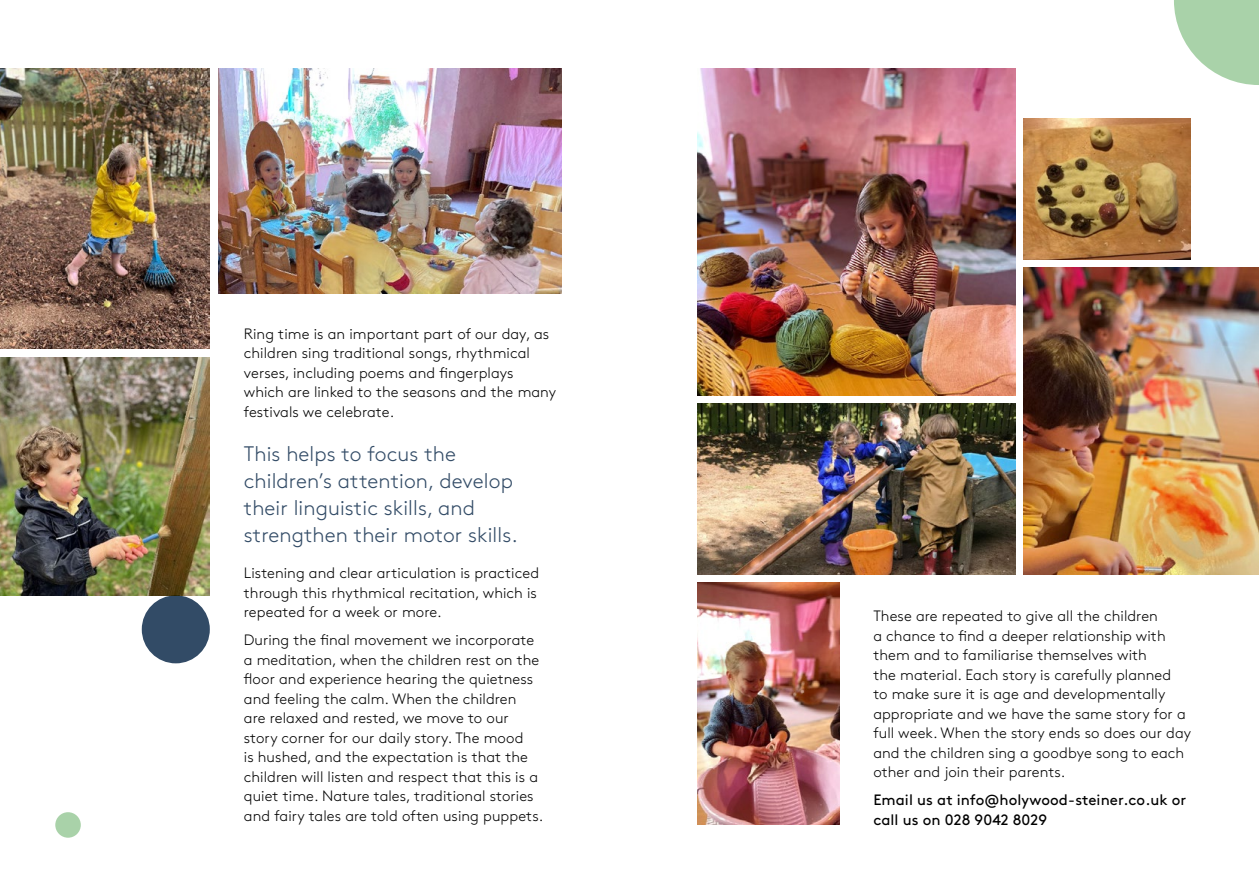
<style>
.page{position:relative;width:1259px;height:893px;background:#fff}
.page>*{position:absolute;margin:0;border:0;box-sizing:border-box;transform-origin:0 0}
.t1{font:300 21px/27px "Brown";letter-spacing:.005em;color:#324b66}
.t2{font:300 15px/19.5px "Brown";letter-spacing:.005em;color:#000}
.t3{font:15px/19.5px "Brown";letter-spacing:.005em;color:#000}
</style>
<div class="page">
<img style="left:697px;top:68px;width:318px;height:327px">
<img style="left:0;top:357px;width:210px;height:238px">
<img style="left:0;top:68px;width:210px;height:281px">
<img style="left:697px;top:404px;width:318px;height:170px">
<img style="left:1023px;top:268px;width:236px;height:306px">
<img style="left:218px;top:68px;width:343px;height:225px">
<img style="left:1023px;top:119px;width:168px;height:140px">
<img style="left:697px;top:583px;width:142px;height:242px">
<svg style="left:1174px;top:0;width:85px;height:85px"></svg>
<div style="left:142px;top:595px;width:68px;height:68px;background:#324b66;border-radius:50%"></div>
<div style="left:55px;top:812px;width:26px;height:26px;background:#a9d2a9;border-radius:50%"></div>
<p class="t2" style="left:244px;top:323px;width:314px">Ring time is an important part of our day, as children sing traditional songs, rhythmical verses, including poems and fingerplays which are linked to the seasons and the many festivals we celebrate.</p>
<h1 class="t1" style="left:244px;top:438px;width:275px">This helps to focus the children’s attention, develop their linguistic skills, and strengthen their motor skills.</h1>
<p class="t2" style="left:244px;top:562px;width:297px">Listening and clear articulation is practiced through this rhythmical recitation, which is repeated for a week or more.</p>
<p class="t2" style="left:244px;top:629px;width:301px">During the final movement we incorporate a meditation, when the children rest on the floor and experience hearing the quietness and feeling the calm. When the children<br>are relaxed and rested, we move to our story corner for our daily story. The mood<br>is hushed, and the expectation is that the children will listen and respect that this is a quiet time. Nature tales, traditional stories and fairy tales are told often using puppets.</p>
<p class="t2" style="left:873px;top:605px;width:319px">These are repeated to give all the children<br>a chance to find a deeper relationship with them and to familiarise themselves with<br>the material. Each story is carefully planned<br>to make sure it is age and developmentally appropriate and we have the same story for a full week. When the story ends so does our day and the children sing a goodbye song to each other and join their parents.</p>
<p class="t3" style="left:873px;top:789px;width:314px">Email us at info@holywood-steiner.co.uk or call us on 028 9042 8029</p>
</div>
